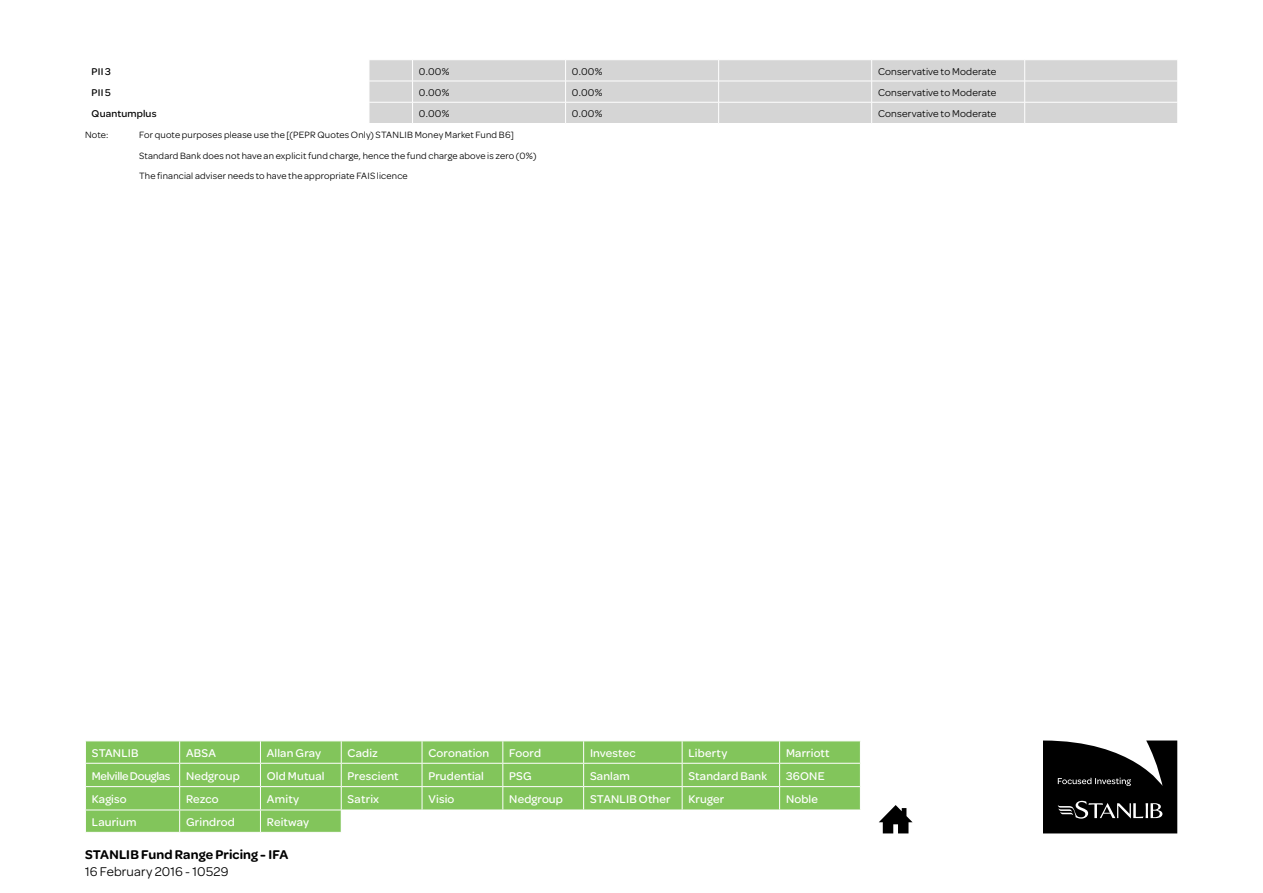
<style>
.page{position:relative;width:1263px;height:893px;background:#fff}
.page>*{position:absolute;margin:0;border:0;box-sizing:border-box;transform-origin:0 0}
.t1{font:600 13.5px "Omnes";letter-spacing:.01em;color:#000}
.t2{font:13.5px "Omnes";letter-spacing:.01em;color:#000}
.t3{font:500 12px "Omnes";letter-spacing:.015em;color:#fff}
.t4{font:500 12px "Omnes";letter-spacing:-.025em;color:#fff}
.t5{font:10.5px "Omnes";letter-spacing:.015em;color:#000}
.t6{font:500 10.5px "Omnes";letter-spacing:.02em;color:#000}
.t7{font:9.75px/20.5px "Omnes";letter-spacing:.02em;color:#000}
</style>
<div class="page">
<svg style="left:1043px;top:740px;width:134px;height:93px;background:#262626"></svg>
<div style="left:86px;top:741px;width:255px;height:91px;background:#82c55b"></div>
<hr style="left:85px;top:763px;width:95px;height:1px;background:#fff">
<hr style="left:180px;top:763px;width:80px;height:1px;background:#fff">
<hr style="left:260px;top:763px;width:81px;height:1px;background:#fff">
<hr style="left:85px;top:786px;width:95px;height:1px;background:#fff">
<hr style="left:180px;top:786px;width:80px;height:1px;background:#fff">
<hr style="left:260px;top:786px;width:81px;height:1px;background:#fff">
<hr style="left:85px;top:810px;width:95px;height:1px;background:#fff">
<hr style="left:180px;top:810px;width:80px;height:1px;background:#fff">
<svg style="left:179px;top:741px;width:1px;height:91px"></svg>
<hr style="left:260px;top:810px;width:81px;height:1px;background:#fff">
<svg style="left:260px;top:741px;width:1px;height:91px"></svg>
<svg style="left:341px;top:741px;width:520px;height:69px;background:#89c864"></svg>
<svg style="left:879px;top:805px;width:33px;height:28px"></svg>
<div style="left:370px;top:60px;width:807px;height:63px;background:#d5d5d5"></div>
<hr style="left:369px;top:81px;width:43px;height:1px;background:#fff">
<hr style="left:412px;top:81px;width:154px;height:1px;background:#fff">
<hr style="left:566px;top:81px;width:153px;height:1px;background:#fff">
<hr style="left:719px;top:81px;width:153px;height:1px;background:#fff">
<hr style="left:872px;top:81px;width:153px;height:1px;background:#fff">
<hr style="left:1025px;top:81px;width:153px;height:1px;background:#fff">
<hr style="left:369px;top:102px;width:43px;height:1px;background:#fff">
<svg style="left:412px;top:60px;width:1px;height:63px"></svg>
<svg style="left:565px;top:60px;width:1px;height:63px"></svg>
<svg style="left:718px;top:60px;width:1px;height:63px"></svg>
<svg style="left:871px;top:60px;width:1px;height:63px"></svg>
<hr style="left:1025px;top:102px;width:153px;height:1px;background:#fff">
<svg style="left:1024px;top:60px;width:1px;height:63px"></svg>
<svg style="left:369px;top:60px;width:1px;height:63px"></svg>
<hr style="left:412px;top:102px;width:154px;height:1px;background:#fff">
<hr style="left:566px;top:102px;width:153px;height:1px;background:#fff">
<hr style="left:719px;top:102px;width:153px;height:1px;background:#fff">
<hr style="left:872px;top:102px;width:153px;height:1px;background:#fff">
<p class="t6" style="left:92px;top:64px;width:21px">PII 3</p>
<p class="t5" style="left:419px;top:64px;width:32px">0.00%</p>
<p class="t5" style="left:572px;top:64px;width:32px">0.00%</p>
<p class="t5" style="left:878px;top:64px;width:120px">Conservative to Moderate</p>
<p class="t6" style="left:92px;top:85px;width:21px">PII 5</p>
<p class="t5" style="left:419px;top:85px;width:32px">0.00%</p>
<p class="t5" style="left:572px;top:85px;width:32px">0.00%</p>
<p class="t5" style="left:878px;top:85px;width:120px">Conservative to Moderate</p>
<p class="t6" style="left:92px;top:106px;width:66px">Quantumplus</p>
<p class="t5" style="left:419px;top:106px;width:32px">0.00%</p>
<p class="t5" style="left:572px;top:106px;width:32px">0.00%</p>
<p class="t5" style="left:878px;top:106px;width:120px">Conservative to Moderate</p>
<p class="t7" style="left:85px;top:124px;width:25px">Note:</p>
<p class="t7" style="left:139px;top:124px;width:399px">For quote purposes please use the [(PEPR Quotes Only) STANLIB Money Market Fund B6]<br>Standard Bank does not have an explicit fund charge, hence the fund charge above is zero (0%)<br>The financial adviser needs to have the appropriate FAIS licence</p>
<p class="t3" style="left:92px;top:745px;width:48px">STANLIB</p>
<p class="t3" style="left:186px;top:745px;width:31px">ABSA</p>
<p class="t3" style="left:267px;top:745px;width:56px">Allan Gray</p>
<p class="t3" style="left:348px;top:745px;width:32px">Cadiz</p>
<p class="t3" style="left:428px;top:745px;width:62px">Coronation</p>
<p class="t3" style="left:509px;top:745px;width:33px">Foord</p>
<p class="t3" style="left:590px;top:745px;width:47px">Investec</p>
<p class="t3" style="left:688px;top:745px;width:40px">Liberty</p>
<p class="t3" style="left:786px;top:745px;width:45px">Marriott</p>
<p class="t4" style="left:92px;top:767px;width:80px">Melville Douglas</p>
<p class="t3" style="left:186px;top:767px;width:55px">Nedgroup</p>
<p class="t3" style="left:267px;top:767px;width:59px">Old Mutual</p>
<p class="t3" style="left:348px;top:767px;width:52px">Prescient</p>
<p class="t3" style="left:428px;top:767px;width:57px">Prudential</p>
<p class="t3" style="left:509px;top:767px;width:24px">PSG</p>
<p class="t3" style="left:590px;top:767px;width:41px">Sanlam</p>
<p class="t3" style="left:688px;top:767px;width:80px">Standard Bank</p>
<p class="t3" style="left:786px;top:767px;width:40px">36ONE</p>
<p class="t3" style="left:92px;top:791px;width:36px">Kagiso</p>
<p class="t3" style="left:186px;top:791px;width:34px">Rezco</p>
<p class="t3" style="left:267px;top:791px;width:34px">Amity</p>
<p class="t3" style="left:348px;top:791px;width:33px">Satrix</p>
<p class="t3" style="left:428px;top:791px;width:27px">Visio</p>
<p class="t3" style="left:509px;top:791px;width:55px">Nedgroup</p>
<p class="t3" style="left:590px;top:791px;width:82px">STANLIB Other</p>
<p class="t3" style="left:688px;top:791px;width:37px">Kruger</p>
<p class="t3" style="left:786px;top:791px;width:33px">Noble</p>
<p class="t3" style="left:92px;top:814px;width:46px">Laurium</p>
<p class="t3" style="left:186px;top:814px;width:50px">Grindrod</p>
<p class="t3" style="left:267px;top:814px;width:44px">Reitway</p>
<h1 class="t1" style="left:85px;top:845px;width:205px">STANLIB Fund Range Pricing - IFA</h1>
<h1 class="t2" style="left:85px;top:863px;width:145px">16 February 2016 - 10529</h1>
</div>
